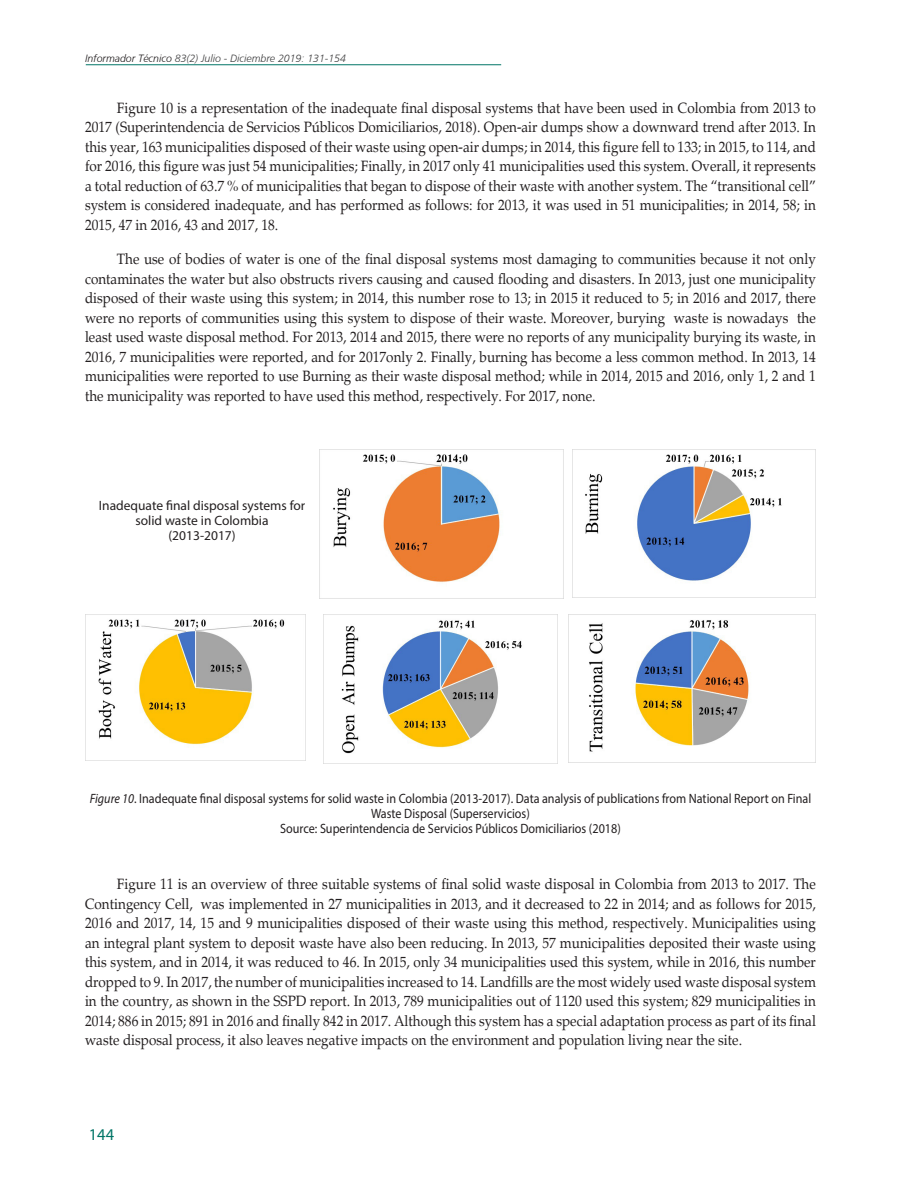
<style>
.page{position:relative;width:918px;height:1188px;background:#fff}
.page>*{position:absolute;margin:0;border:0;box-sizing:border-box;transform-origin:0 0}
.t1{font:16.5px "Myriad Pro";color:#007566}
.t2{font:15px/19.5px "Palatino";color:#231f20;text-align:justify;scale:.9 1}
.t3{font:13.5px/15px "Myriad Pro";color:#231f20;text-align:center;scale:.9 1}
.t4{font:13.5px/15px "Myriad Pro";color:#231f20;text-align:center}
.t5{font:italic 300 10.5px "Frutiger CE";color:#3e3e3f}
.s1{color:#231f20}
.s2{font-style:italic}
</style>
<div class="page">
<hr style="left:86px;top:64px;width:415px;height:1px;background:#007566">
<img style="left:320px;top:449px;width:244px;height:150px">
<img style="left:572px;top:449px;width:244px;height:148px">
<img style="left:85px;top:615px;width:220px;height:146px">
<img style="left:323px;top:615px;width:235px;height:149px">
<img style="left:568px;top:615px;width:248px;height:147px">
<p class="t5" style="left:85px;top:52px;width:262px"><span class="s1">Informador Técnico</span> 83(2) Julio - Diciembre 2019: 131-154</p>
<p class="t2" style="left:85px;top:98px;width:814px;text-indent:32px">Figure 10 is a representation of the inadequate final disposal systems that have been used in Colombia from 2013 to 2017 (Superintendencia de Servicios Públicos Domiciliarios, 2018). Open-air dumps show a downward trend after 2013. In this year, 163 municipalities disposed of their waste using open-air dumps; in 2014, this figure fell to 133; in 2015, to 114, and for 2016, this figure was just 54 municipalities; Finally, in 2017 only 41 municipalities used this system. Overall, it represents a total reduction of 63.7 % of municipalities that began to dispose of their waste with another system. The “transitional cell” system is considered inadequate, and has performed as follows: for 2013, it was used in 51 municipalities; in 2014, 58; in 2015, 47 in 2016, 43 and 2017, 18.</p>
<p class="t2" style="left:85px;top:250px;width:814px;text-indent:32px">The use of bodies of water is one of the final disposal systems most damaging to communities because it not only contaminates the water but also obstructs rivers causing and caused flooding and disasters. In 2013, just one municipality disposed of their waste using this system; in 2014, this number rose to 13; in 2015 it reduced to 5; in 2016 and 2017, there were no reports of communities using this system to dispose of their waste. Moreover, burying waste is nowadays the least used waste disposal method. For 2013, 2014 and 2015, there were no reports of any municipality burying its waste, in 2016, 7 municipalities were reported, and for 2017only 2. Finally, burning has become a less common method. In 2013, 14 municipalities were reported to use Burning as their waste disposal method; while in 2014, 2015 and 2016, only 1, 2 and 1 the municipality was reported to have used this method, respectively. For 2017, none.</p>
<p class="t4" style="left:99px;top:498px;width:208px">Inadequate final disposal systems for solid waste in Colombia<br>(2013-2017)</p>
<p class="t3" style="left:90px;top:790px;width:803px"><span class="s2">Figure 10</span>. Inadequate final disposal systems for solid waste in Colombia (2013-2017). Data analysis of publications from National Report on Final<br>Waste Disposal (Superservicios)<br>Source: Superintendencia de Servicios Públicos Domiciliarios (2018)</p>
<p class="t2" style="left:85px;top:874px;width:814px;text-indent:32px">Figure 11 is an overview of three suitable systems of final solid waste disposal in Colombia from 2013 to 2017. The Contingency Cell, was implemented in 27 municipalities in 2013, and it decreased to 22 in 2014; and as follows for 2015, 2016 and 2017, 14, 15 and 9 municipalities disposed of their waste using this method, respectively. Municipalities using an integral plant system to deposit waste have also been reducing. In 2013, 57 municipalities deposited their waste using this system, and in 2014, it was reduced to 46. In 2015, only 34 municipalities used this system, while in 2016, this number dropped to 9. In 2017, the number of municipalities increased to 14. Landfills are the most widely used waste disposal system in the country, as shown in the SSPD report. In 2013, 789 municipalities out of 1120 used this system; 829 municipalities in 2014; 886 in 2015; 891 in 2016 and finally 842 in 2017. Although this system has a special adaptation process as part of its final waste disposal process, it also leaves negative impacts on the environment and population living near the site.</p>
<p class="t1" style="left:89px;top:1124px;width:27px">144</p>
</div>
